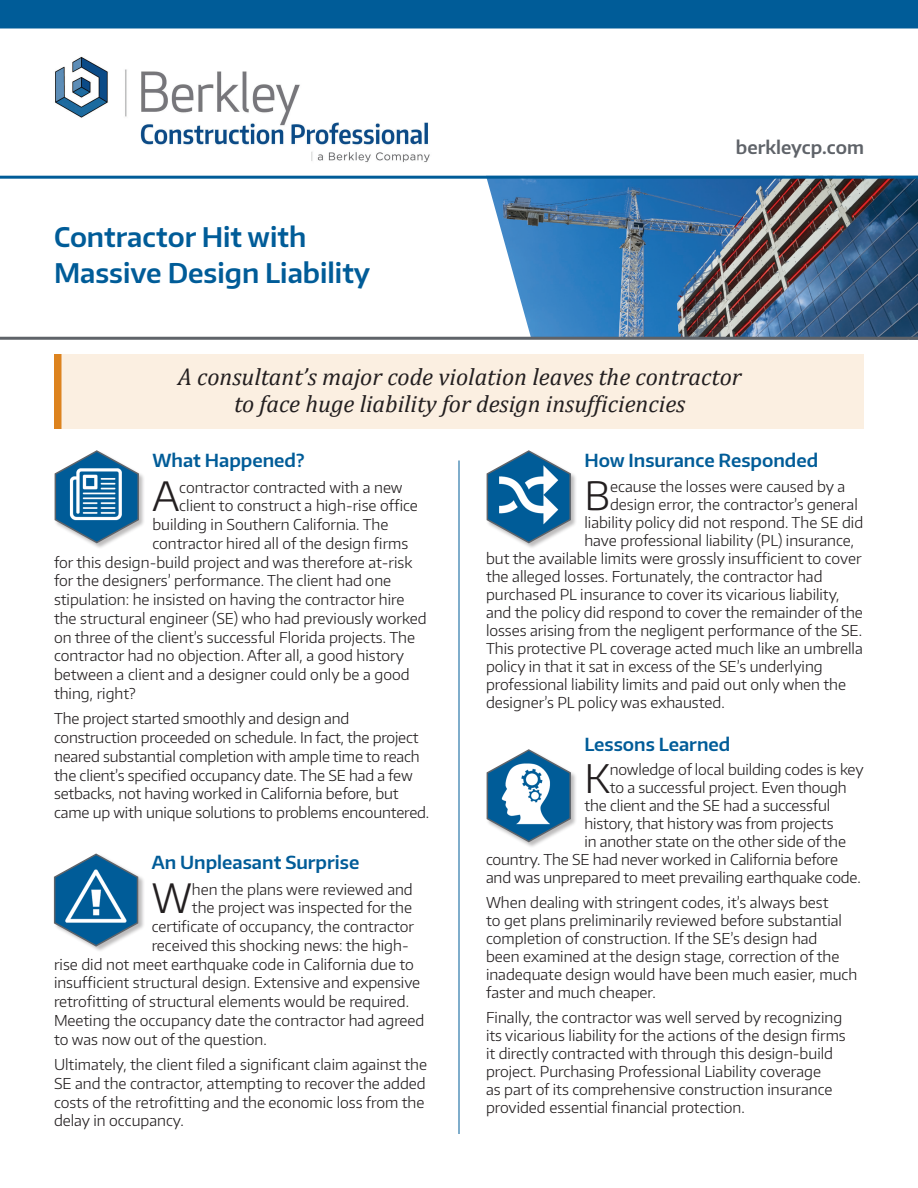
<style>
.page{position:relative;width:918px;height:1188px;background:#fff}
.page>*{position:absolute;margin:0;border:0;box-sizing:border-box;transform-origin:0 0}
.t1{font:300 40.35px "Encode Sans Normal";color:#231f20}
.t2{font:300 39.3px "Encode Sans Normal";color:#231f20}
.t3{font:600 27px/36px "Encode Sans Normal";color:#005c98}
.t4{font:italic 24px/27px "Cambria";color:#231f20;text-align:center}
.t5{font:600 18px "Encode Sans Normal";color:#005c98}
.t6{font:600 18px "Encode Sans Normal";color:#5f6369}
.t7{font:300 15px/18px "Encode Sans Normal";color:#231f20}
</style>
<div class="page">
<div style="left:55px;top:354px;width:809px;height:75px;background:#fbefe1"></div>
<div style="left:54px;top:354px;width:8px;height:75px;background:#dd831e"></div>
<img style="left:486px;top:179px;width:432px;height:158px">
<img style="left:55px;top:56px;width:375px;height:107px">
<div style="left:0;top:0;width:918px;height:28px;background:#005c98"></div>
<hr style="left:0;top:176px;width:918px;height:3px;background:#005c98">
<hr style="left:0;top:337px;width:918px;height:3px;background:#5f6369">
<div style="left:54px;top:450px;width:92px;height:100px;background:#231f20;opacity:.3"></div>
<svg style="left:54px;top:450px;width:86px;height:94px"></svg>
<img style="left:59px;top:463px;width:75px;height:63px">
<div style="left:54px;top:853px;width:91px;height:100px;background:#231f20;opacity:.3"></div>
<svg style="left:54px;top:853px;width:86px;height:94px"></svg>
<img style="left:53px;top:858px;width:87px;height:77px">
<div style="left:486px;top:450px;width:92px;height:100px;background:#231f20;opacity:.3"></div>
<svg style="left:486px;top:450px;width:86px;height:94px"></svg>
<img style="left:493px;top:463px;width:74px;height:63px">
<div style="left:486px;top:749px;width:92px;height:100px;background:#231f20;opacity:.3"></div>
<svg style="left:486px;top:749px;width:86px;height:94px"></svg>
<img style="left:489px;top:762px;width:76px;height:64px">
<hr style="left:459px;top:460px;width:1px;height:674px;background:#005c98">
<p class="t3" style="left:54px;top:218px;width:318px">Contractor Hit with<br>Massive Design Liability</p>
<p class="t6" style="left:736px;top:135px;width:130px">berkleycp.com</p>
<p class="t4" style="left:178px;top:363px;width:565px">A consultant’s major code violation leaves the contractor to face huge liability for design insufficiencies</p>
<p class="t5" style="left:152px;top:448px;width:154px">What Happened?</p>
<p class="t1" style="left:152px;top:470px;width:28px">A</p>
<p class="t7" style="left:179px;top:477px;width:225px">contractor contracted with a new</p>
<p class="t7" style="left:179px;top:496px;width:240px">client to construct a high-rise office</p>
<p class="t7" style="left:152px;top:515px;width:238px">building in Southern California. The</p>
<p class="t7" style="left:152px;top:534px;width:257px">contractor hired all of the design firms</p>
<p class="t7" style="left:54px;top:552px;width:360px">for this design-build project and was therefore at-risk</p>
<p class="t7" style="left:54px;top:571px;width:339px">for the designers’ performance. The client had one</p>
<p class="t7" style="left:54px;top:590px;width:352px">stipulation: he insisted on having the contractor hire</p>
<p class="t7" style="left:54px;top:609px;width:374px">the structural engineer (SE) who had previously worked</p>
<p class="t7" style="left:54px;top:627px;width:363px">on three of the client’s successful Florida projects. The</p>
<p class="t7" style="left:54px;top:646px;width:352px">contractor had no objection. After all, a good history</p>
<p class="t7" style="left:54px;top:665px;width:357px">between a client and a designer could only be a good</p>
<p class="t7" style="left:54px;top:684px;width:83px">thing, right?</p>
<p class="t7" style="left:54px;top:709px;width:377px;line-height:18.8px">The project started smoothly and design and construction proceeded on schedule. In fact, the project neared substantial completion with ample time to reach the client’s specified occupancy date. The SE had a few setbacks, not having worked in California before, but came up with unique solutions to problems encountered.</p>
<p class="t5" style="left:152px;top:851px;width:209px">An Unpleasant Surprise</p>
<p class="t1" style="left:152px;top:872px;width:42px">W</p>
<p class="t7" style="left:192px;top:879px;width:222px">hen the plans were reviewed and</p>
<p class="t7" style="left:192px;top:898px;width:222px">the project was inspected for the</p>
<p class="t7" style="left:152px;top:917px;width:264px">certificate of occupancy, the contractor</p>
<p class="t7" style="left:152px;top:936px;width:258px">received this shocking news: the high-</p>
<p class="t7" style="left:54px;top:954px;width:361px">rise did not meet earthquake code in California due to</p>
<p class="t7" style="left:54px;top:973px;width:368px">insufficient structural design. Extensive and expensive</p>
<p class="t7" style="left:54px;top:992px;width:357px">retrofitting of structural elements would be required.</p>
<p class="t7" style="left:54px;top:1011px;width:372px">Meeting the occupancy date the contractor had agreed</p>
<p class="t7" style="left:54px;top:1029px;width:214px">to was now out of the question.</p>
<p class="t7" style="left:54px;top:1055px;width:375px;line-height:18.8px">Ultimately, the client filed a significant claim against the SE and the contractor, attempting to recover the added costs of the retrofitting and the economic loss from the delay in occupancy.</p>
<p class="t5" style="left:584px;top:448px;width:235px">How Insurance Responded</p>
<p class="t2" style="left:584px;top:469px;width:27px">B</p>
<p class="t7" style="left:610px;top:477px;width:237px">ecause the losses were caused by a</p>
<p class="t7" style="left:610px;top:495px;width:249px">design error, the contractor’s general</p>
<p class="t7" style="left:584px;top:513px;width:280px">liability policy did not respond. The SE did</p>
<p class="t7" style="left:584px;top:531px;width:271px">have professional liability (PL) insurance,</p>
<p class="t7" style="left:486px;top:549px;width:377px">but the available limits were grossly insufficient to cover</p>
<p class="t7" style="left:486px;top:567px;width:338px">the alleged losses. Fortunately, the contractor had</p>
<p class="t7" style="left:486px;top:585px;width:355px">purchased PL insurance to cover its vicarious liability,</p>
<p class="t7" style="left:486px;top:603px;width:378px">and the policy did respond to cover the remainder of the</p>
<p class="t7" style="left:486px;top:621px;width:378px">losses arising from the negligent performance of the SE.</p>
<p class="t7" style="left:486px;top:639px;width:378px">This protective PL coverage acted much like an umbrella</p>
<p class="t7" style="left:486px;top:657px;width:338px">policy in that it sat in excess of the SE’s underlying</p>
<p class="t7" style="left:486px;top:675px;width:362px">professional liability limits and paid out only when the</p>
<p class="t7" style="left:486px;top:693px;width:240px">designer’s PL policy was exhausted.</p>
<p class="t5" style="left:584px;top:732px;width:147px">Lessons Learned</p>
<p class="t2" style="left:584px;top:753px;width:27px">K</p>
<p class="t7" style="left:610px;top:760px;width:255px">nowledge of local building codes is key</p>
<p class="t7" style="left:610px;top:778px;width:239px">to a successful project. Even though</p>
<p class="t7" style="left:584px;top:796px;width:247px">the client and the SE had a successful</p>
<p class="t7" style="left:584px;top:814px;width:251px">history, that history was from projects</p>
<p class="t7" style="left:584px;top:832px;width:263px">in another state on the other side of the</p>
<p class="t7" style="left:486px;top:850px;width:354px">country. The SE had never worked in California before</p>
<p class="t7" style="left:486px;top:868px;width:376px">and was unprepared to meet prevailing earthquake code.</p>
<p class="t7" style="left:486px;top:893px;width:373px">When dealing with stringent codes, it’s always best<br>to get plans preliminarily reviewed before substantial completion of construction. If the SE’s design had<br>been examined at the design stage, correction of the inadequate design would have been much easier, much faster and much cheaper.</p>
<p class="t7" style="left:486px;top:1008px;width:361px">Finally, the contractor was well served by recognizing its vicarious liability for the actions of the design firms it directly contracted with through this design-build project. Purchasing Professional Liability coverage<br>as part of its comprehensive construction insurance provided essential financial protection.</p>
</div>
